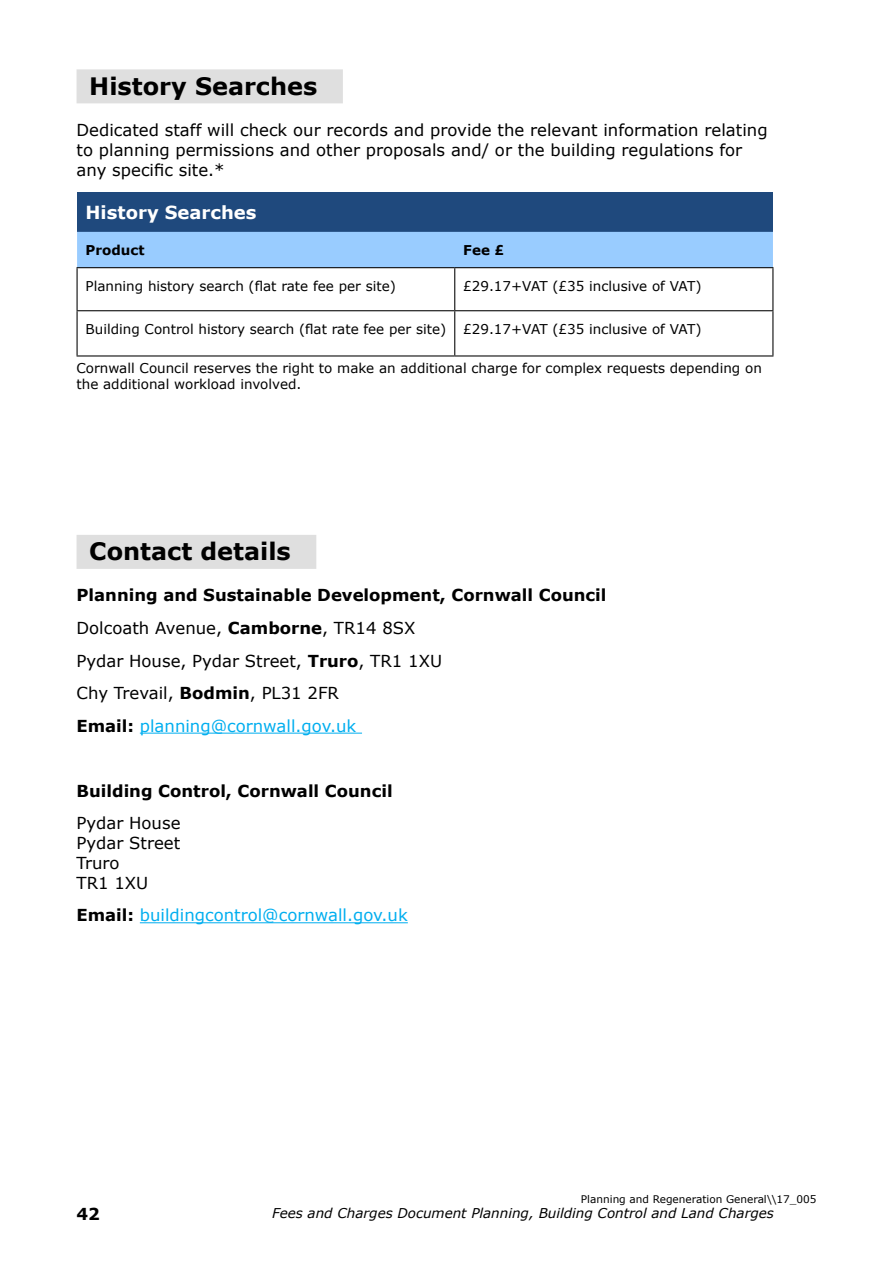
<style>
.page{position:relative;width:893px;height:1263px;background:#fff}
.page>*{position:absolute;margin:0;border:0;box-sizing:border-box;transform-origin:0 0}
.t1{font:700 24px "Verdana";color:#000}
.t2{font:700 18px "Verdana";color:#fff}
.t3{font:700 16.5px/32.5px "Verdana";color:#000}
.t4{font:16.5px/19.8px "Verdana";color:#000}
.t5{font:16.5px "Verdana";color:#00aeef}
.t6{font:13.5px/16.2px "Verdana";color:#000}
.t7{font:italic 13.5px "Verdana";color:#000}
.t8{font:700 13.5px "Verdana";color:#000}
.t9{font:10.5px "Verdana";color:#000}
.s1{font-weight:400}
.s2{font-weight:400;color:#00aeef}
.s3{font-weight:700;color:#000}
</style>
<div class="page">
<div style="left:77px;top:69px;width:266px;height:34px;background:#dfdfdf"></div>
<div style="left:77px;top:535px;width:239px;height:34px;background:#dfdfdf"></div>
<hr style="left:140px;top:733px;width:222px;height:1px;background:#00aeef">
<hr style="left:140px;top:922px;width:268px;height:1px;background:#00aeef">
<div style="left:77px;top:193px;width:696px;height:39px;background:#1f497d"></div>
<div style="left:77px;top:232px;width:696px;height:35px;background:#9cf"></div>
<hr style="left:77px;top:267px;width:378px;height:1px;background:#000">
<hr style="left:77px;top:268px;width:1px;height:42px;background:#000">
<hr style="left:455px;top:267px;width:318px;height:1px;background:#000">
<hr style="left:454px;top:268px;width:1px;height:42px;background:#000">
<hr style="left:772px;top:268px;width:1px;height:42px;background:#000">
<hr style="left:77px;top:310px;width:378px;height:1px;background:#000">
<hr style="left:77px;top:311px;width:1px;height:44px;background:#000">
<hr style="left:455px;top:310px;width:318px;height:1px;background:#000">
<hr style="left:454px;top:311px;width:1px;height:44px;background:#000">
<hr style="left:772px;top:311px;width:1px;height:44px;background:#000">
<hr style="left:77px;top:355px;width:378px;height:1px;background:#000">
<hr style="left:455px;top:355px;width:318px;height:1px;background:#000">
<h1 class="t1" style="left:89px;top:69px;width:230px">History Searches</h1>
<p class="t4" style="left:77px;top:120px;width:693px">Dedicated staff will check our records and provide the relevant information relating to planning permissions and other proposals and/ or the building regulations for any specific site.*</p>
<h2 class="t2" style="left:86px;top:200px;width:173px">History Searches</h2>
<p class="t8" style="left:86px;top:240px;width:61px">Product</p>
<p class="t8" style="left:463px;top:240px;width:42px">Fee £</p>
<p class="t6" style="left:86px;top:278px;width:312px">Planning history search (flat rate fee per site)</p>
<p class="t6" style="left:463px;top:278px;width:240px">£29.17+VAT (£35 inclusive of VAT)</p>
<p class="t6" style="left:86px;top:321px;width:362px">Building Control history search (flat rate fee per site)</p>
<p class="t6" style="left:463px;top:321px;width:240px">£29.17+VAT (£35 inclusive of VAT)</p>
<p class="t6" style="left:77px;top:360px;width:687px">Cornwall Council reserves the right to make an additional charge for complex requests depending on the additional workload involved.</p>
<h1 class="t1" style="left:89px;top:535px;width:203px">Contact details</h1>
<p class="t3" style="left:77px;top:579px;width:531px">Planning and Sustainable Development, Cornwall Council <span class="s1">Dolcoath Avenue,</span> Camborne<span class="s1">, TR14 8SX<br>Pydar House, Pydar Street,</span> Truro<span class="s1">, TR1 1XU<br>Chy Trevail,</span> Bodmin<span class="s1">, PL31 2FR<br></span>Email: <span class="s2">planning@cornwall.gov.uk</span></p>
<p class="t3" style="left:77px;top:774px;width:318px">Building Control, Cornwall Council</p>
<p class="t4" style="left:77px;top:813px;width:105px">Pydar House<br>Pydar Street<br>Truro<br>TR1 1XU</p>
<p class="t5" style="left:77px;top:904px;width:333px"><span class="s3">Email:</span> buildingcontrol@cornwall.gov.uk</p>
<p class="t9" style="left:581px;top:1192px;width:237px">Planning and Regeneration General\\17_005</p>
<p class="t3" style="left:77px;top:1198px;width:25px">42</p>
<p class="t7" style="left:272px;top:1204px;width:503px">Fees and Charges Document Planning, Building Control and Land Charges</p>
</div>
